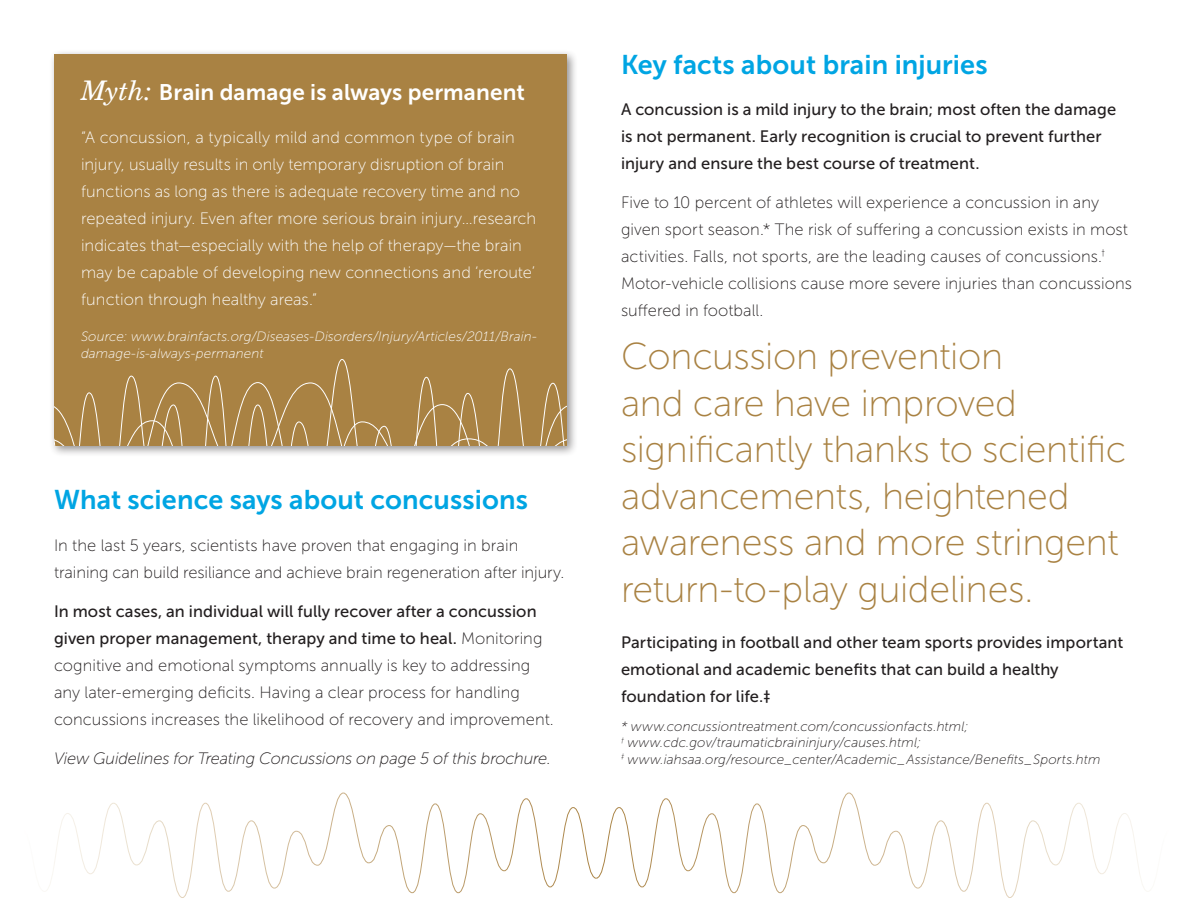
<style>
.page{position:relative;width:1188px;height:918px;background:#fff}
.page>*{position:absolute;margin:0;border:0;box-sizing:border-box;transform-origin:0 0}
.t1{font:37.5px/46.5px "Museo Sans 100";letter-spacing:-.01em;color:#a98243}
.t2{font:27px "Museo Sans 700";letter-spacing:.005em;color:#00a5e3}
.t3{font:22.5px "Museo Sans 700";letter-spacing:.005em;color:#fff}
.t4{font:16.5px/27px "Museo Sans 100";color:#231f20}
.t5{font:16.5px/27px "Museo Sans 500";letter-spacing:.005em;color:#231f20}
.t6{font:16.5px/27px "Museo Sans 100";letter-spacing:.005em;color:#fff}
.t7{font:italic 16.5px "Museo Sans 100";letter-spacing:-.01em;color:#231f20}
.t8{font:italic 13.5px/16.5px "Museo Sans 100";letter-spacing:.005em;color:#231f20}
.t9{font:italic 13.5px/16.5px "Museo Sans 100";letter-spacing:.005em;color:#fff}
.s1{font-family:"New Century Schlbk LT Std";font-style:italic;font-size:27px}
.s2{font-family:"Museo Sans 100"}
</style>
<div class="page">
<div style="left:49px;top:49px;width:530px;height:408px;background:#231f20;opacity:.5"></div>
<div style="left:54px;top:54px;width:513px;height:392px;background:#a98243"></div>
<svg style="left:54px;top:359px;width:513px;height:87px"></svg>
<svg style="left:46px;top:792px;width:550px;height:106px"></svg>
<svg style="left:596px;top:792px;width:548px;height:106px"></svg>
<h3 class="t3" style="left:81px;top:80px;width:445px"><span class="s1">Myth:</span> Brain damage is always permanent</h3>
<p class="t6" style="left:81px;top:124px;width:457px">“A concussion, a typically mild and common type of brain injury, usually results in only temporary disruption of brain functions as long as there is adequate recovery time and no repeated injury. Even after more serious brain injury…research indicates that—especially with the help of therapy—the brain may be capable of developing new connections and ‘reroute’ function through healthy areas.”</p>
<p class="t9" style="left:81px;top:329px;width:457px">Source: www.brainfacts.org/Diseases-Disorders/Injury/Articles/2011/Brain&shy;damage-is-always-permanent</p>
<h2 class="t2" style="left:54px;top:484px;width:476px">What science says about concussions</h2>
<p class="t4" style="left:54px;top:532px;width:512px">In the last 5 years, scientists have proven that engaging in brain training can build resiliance and achieve brain regeneration after injury.</p>
<p class="t5" style="left:54px;top:598px;width:490px">In most cases, an individual will fully recover after a concussion given proper management, therapy and time to heal. <span class="s2">Monitoring</span></p>
<p class="t4" style="left:54px;top:652px;width:501px">cognitive and emotional symptoms annually is key to addressing any later-emerging deficits. Having a clear process for handling concussions increases the likelihood of recovery and improvement.</p>
<p class="t7" style="left:54px;top:750px;width:499px">View Guidelines for Treating Concussions on page 5 of this brochure.</p>
<h2 class="t2" style="left:621px;top:50px;width:368px">Key facts about brain injuries</h2>
<p class="t5" style="left:621px;top:96px;width:497px">A concussion is a mild injury to the brain; most often the damage is not permanent. Early recognition is crucial to prevent further injury and ensure the best course of treatment.</p>
<p class="t4" style="left:621px;top:189px;width:513px">Five to 10 percent of athletes will experience a concussion in any given sport season.* The risk of suffering a concussion exists in most activities. Falls, not sports, are the leading causes of concussions.<sup>† </sup>Motor-vehicle collisions cause more severe injuries than concussions suffered in football.</p>
<h1 class="t1" style="left:621px;top:334px;width:507px">Concussion prevention<br>and care have improved significantly thanks to scientific advancements, heightened awareness and more stringent return-to-play guidelines.</h1>
<p class="t5" style="left:621px;top:629px;width:504px">Participating in football and other team sports provides important emotional and academic benefits that can build a healthy foundation for life.‡</p>
<p class="t8" style="left:621px;top:718px;width:481px">* www.concussiontreatment.com/concussionfacts.html;<br><sup>†</sup> www.cdc.gov/traumaticbraininjury/causes.html;<br><sup>‡</sup> www.iahsaa.org/resource_center/Academic_Assistance/Benefits_Sports.htm</p>
</div>
